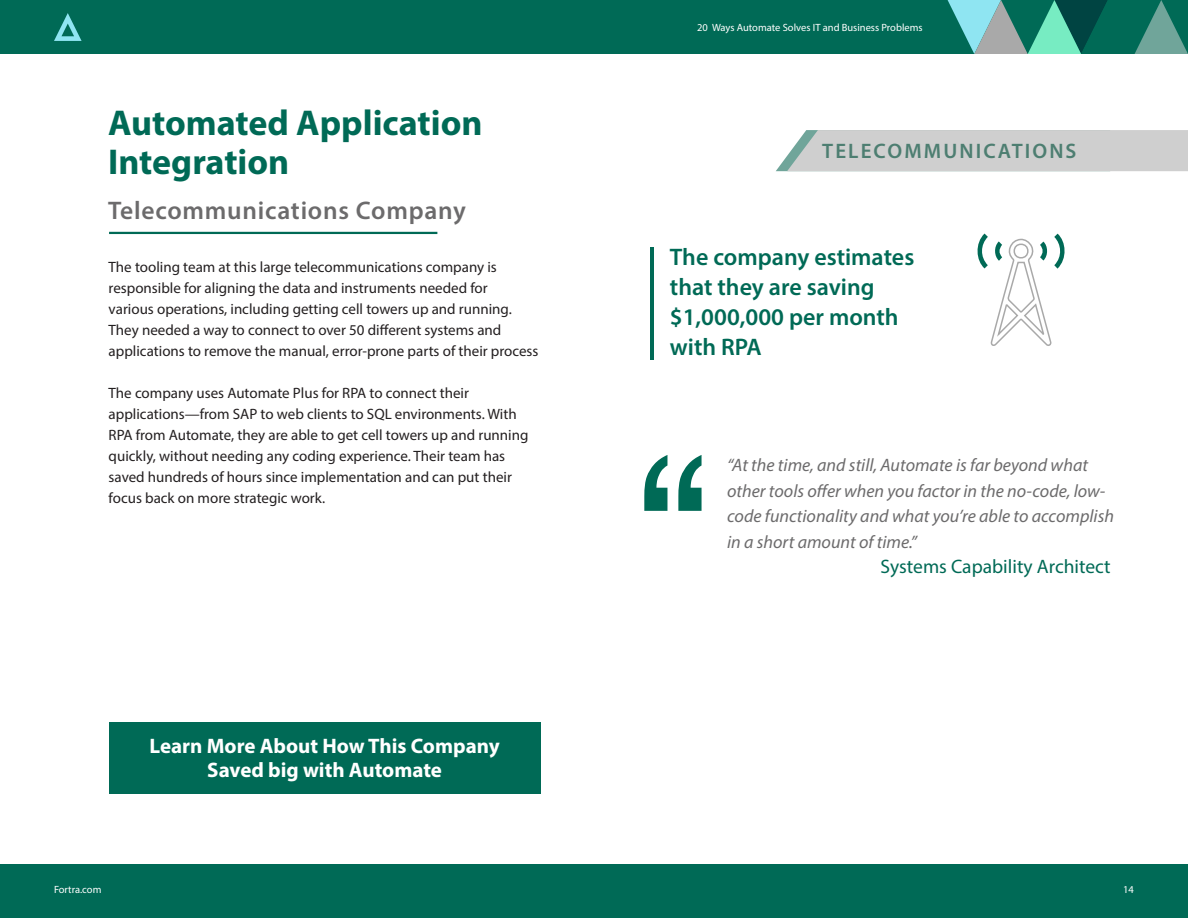
<style>
.page{position:relative;width:1188px;height:918px;background:#fff}
.page>*{position:absolute;margin:0;border:0;box-sizing:border-box;transform-origin:0 0}
.t1{font:180px "Sathu";color:#006a56}
.t2{font:700 36px "Myriad Pro";color:#006a56}
.t3{font:600 25.5px "Myriad Pro";letter-spacing:.03em;color:#6c6b6c}
.t4{font:600 24px/30px "Myriad Pro";color:#006a56}
.Title_-_Summary_Copy{font:700 21px/24px "Myriad Pro";color:#fff;text-align:center}
.t5{font:600 21px "Myriad Pro";letter-spacing:.1em;color:#4d7e71}
.Title_-_Summary_Copy-2{font:19.5px "Myriad Pro";color:#006a56}
.Title_-_Summary_Copy-3{font:italic 18px/25.5px "Myriad Pro";color:#6c6b6c}
.Title_-_Summary_Copy-4{font:15px/21px "Myriad Pro";color:#231f20}
.t6{font:10.5px "Myriad Pro";color:#fff}
</style>
<div class="page">
<div style="left:0;top:864px;width:1188px;height:54px;background:#006a56"></div>
<div style="left:0;top:0;width:1188px;height:54px;background:#006a56"></div>
<svg style="left:54px;top:13px;width:28px;height:28px"></svg>
<svg style="left:948px;top:0;width:240px;height:54px"></svg>
<div style="left:776px;top:130px;width:412px;height:41px;background:#cfcfcf"></div>
<hr style="left:650px;top:247px;width:4px;height:113px;background:#006a56">
<div style="left:109px;top:722px;width:432px;height:72px;background:#006a56"></div>
<svg style="left:978px;top:234px;width:87px;height:112px"></svg>
<svg style="left:1040px;top:242px;width:9px;height:19px"></svg>
<hr style="left:109px;top:232px;width:328px;height:2px;background:#006a56">
<p class="t2" style="left:108px;top:99px;width:376px">Automated Application</p>
<p class="t2" style="left:108px;top:138px;width:183px">Integration</p>
<p class="t3" style="left:108px;top:194px;width:359px">Telecommunications Company</p>
<p class="Title_-_Summary_Copy-4" style="left:109px;top:256px;width:431px">The tooling team at this large telecommunications company is responsible for aligning the data and instruments needed for<br>various operations, including getting cell towers up and running.<br>They needed a way to connect to over 50 different systems and applications to remove the manual, error-prone parts of their process</p>
<p class="Title_-_Summary_Copy-4" style="left:109px;top:382px;width:421px">The company uses Automate Plus for RPA to connect their applications—from SAP to web clients to SQL environments. With RPA from Automate, they are able to get cell towers up and running quickly, without needing any coding experience. Their team has saved hundreds of hours since implementation and can put their focus back on more strategic work.</p>
<p class="Title_-_Summary_Copy" style="left:150px;top:733px;width:352px">Learn More About How This Company<br>Saved big with Automate</p>
<p class="t6" style="left:697px;top:21px;width:227px">20 Ways Automate Solves IT and Business Problems</p>
<p class="t5" style="left:822px;top:137px;width:256px">TELECOMMUNICATIONS</p>
<p class="t4" style="left:670px;top:242px;width:246px">The company estimates that they are saving $1,000,000 per month with RPA</p>
<p class="t1" style="left:629px;top:381px;width:90px">“</p>
<p class="Title_-_Summary_Copy-3" style="left:727px;top:452px;width:388px">“At the time, and still, Automate is far beyond what other tools offer when you factor in the no-code, low&shy;code functionality and what you’re able to accomplish in a short amount of time.”</p>
<p class="Title_-_Summary_Copy-2" style="left:881px;top:555px;width:232px">Systems Capability Architect</p>
<p class="t6" style="left:54px;top:883px;width:49px">Fortra.com</p>
<p class="t6" style="left:1123px;top:883px;width:12px">14</p>
</div>
